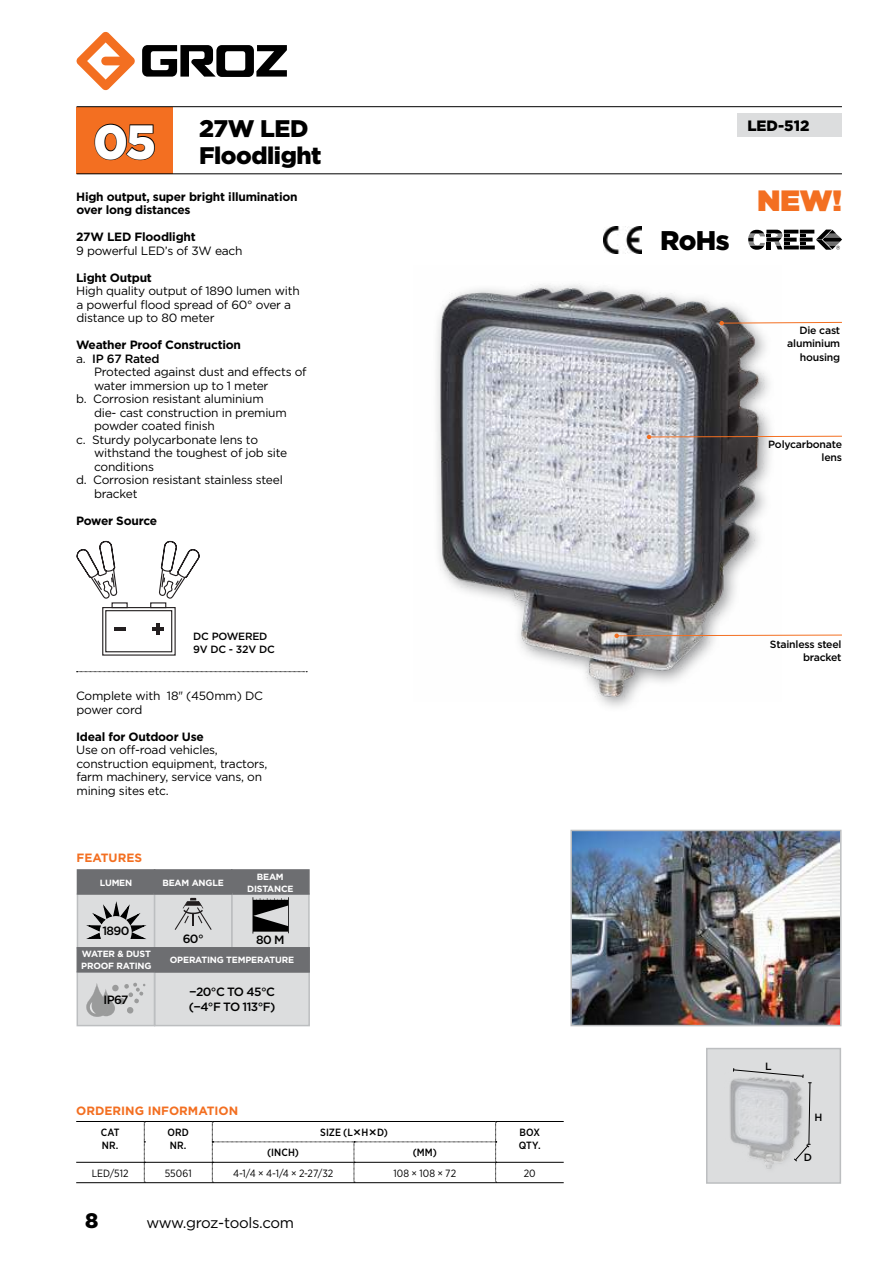
<style>
.page{position:relative;width:893px;height:1263px;background:#fff}
.page>*{position:absolute;margin:0;border:0;box-sizing:border-box;transform-origin:0 0}
.t1{font:900 48px "Gotham";color:#fff}
.t2{font:900 29.4px "Gotham";color:#f36f21}
.t3{font:900 27px "Gotham";color:#000}
.t4{font:900 24px/27px "Gotham";letter-spacing:-.02em;color:#000}
.t5{font:900 21px "Gotham";color:#000}
.t6{font:15px "Gotham";letter-spacing:-.03em;color:#000}
.t7{font:900 15px "Gotham";color:#000}
.t8{font:12px/13.5px "Gotham";letter-spacing:-.02em;color:#000}
.t9{font:700 12px/13.5px "Gotham";letter-spacing:-.02em;color:#000}
.t10{font:500 12px/14.7px "Gotham";letter-spacing:-.05em;color:#000}
.t11{font:700 12px "Gotham";color:#f36f21}
.t12{font:500 10.5px/13.5px "Gotham";letter-spacing:-.02em;color:#000;text-align:right}
.t13{font:10.5px "Gotham Narrow";letter-spacing:.005em;color:#000}
.t14{font:500 10.5px/13.5px "Gotham Narrow";letter-spacing:.005em;color:#000}
.t15{font:700 9px/12px "Gotham";letter-spacing:-.02em;color:#fff;text-align:center}
.s1{font-weight:400}
.s2{font-weight:500}
.s3{font-family:"Gotham Narrow"}
</style>
<div class="page">
<svg style="left:142px;top:45px;width:145px;height:32px"></svg>
<svg style="left:77px;top:32px;width:58px;height:58px"></svg>
<div style="left:77px;top:107px;width:96px;height:67px;background:#f36f21"></div>
<hr style="left:77px;top:106px;width:765px;height:1px;background:#000">
<hr style="left:77px;top:173px;width:765px;height:1px;background:#000">
<img style="left:573px;top:833px;width:266px;height:190px">
<div style="left:570px;top:830px;width:272px;height:196px;border:2px solid #bcbec0"></div>
<hr style="left:76px;top:1162px;width:68px;height:1px;background:#000">
<hr style="left:144px;top:1162px;width:68px;height:1px;background:#000">
<hr style="left:496px;top:1162px;width:68px;height:1px;background:#000">
<hr style="left:76px;top:1121px;width:68px;height:1px;background:#000">
<hr style="left:144px;top:1121px;width:68px;height:1px;background:#000">
<hr style="left:212px;top:1121px;width:142px;height:1px;background:#000">
<hr style="left:354px;top:1121px;width:142px;height:1px;background:#000">
<hr style="left:496px;top:1121px;width:68px;height:1px;background:#000">
<hr style="left:76px;top:1182px;width:68px;height:1px;background:#000">
<hr style="left:144px;top:1182px;width:68px;height:1px;background:#000">
<hr style="left:496px;top:1182px;width:68px;height:1px;background:#000">
<svg style="left:144px;top:1122px;width:1px;height:61px"></svg>
<div style="left:737px;top:113px;width:105px;height:23px;background:#dcddde"></div>
<img style="left:436px;top:283px;width:335px;height:418px">
<svg style="left:614px;top:633px;width:228px;height:5px"></svg>
<svg style="left:719px;top:321px;width:123px;height:4px"></svg>
<svg style="left:647px;top:435px;width:195px;height:4px"></svg>
<img style="left:604px;top:227px;width:37px;height:27px">
<svg style="left:748px;top:230px;width:94px;height:20px"></svg>
<svg style="left:94px;top:123px;width:61px;height:38px"></svg>
<div style="left:77px;top:893px;width:78px;height:56px;background:#dcddde;border:2px solid #bcbec0"></div>
<div style="left:77px;top:869px;width:78px;height:26px;background:#6d6e71;border:2px solid #6d6e71"></div>
<svg style="left:86px;top:901px;width:61px;height:39px"></svg>
<div style="left:231px;top:893px;width:79px;height:55px;background:#dcddde;border:2px solid #bcbec0"></div>
<div style="left:231px;top:869px;width:79px;height:26px;background:#6d6e71;border:2px solid #6d6e71"></div>
<svg style="left:253px;top:897px;width:36px;height:36px"></svg>
<div style="left:154px;top:893px;width:78px;height:55px;background:#dcddde;border:2px solid #bcbec0"></div>
<div style="left:154px;top:869px;width:78px;height:26px;background:#6d6e71;border:2px solid #6d6e71"></div>
<svg style="left:175px;top:898px;width:37px;height:32px"></svg>
<div style="left:77px;top:971px;width:78px;height:55px;background:#dcddde;border:2px solid #bcbec0"></div>
<div style="left:77px;top:947px;width:78px;height:25px;background:#6d6e71"></div>
<svg style="left:86px;top:982px;width:59px;height:35px"></svg>
<div style="left:154px;top:971px;width:156px;height:55px;background:#dcddde;border:2px solid #bcbec0"></div>
<div style="left:154px;top:947px;width:156px;height:26px;background:#6d6e71;border:2px solid #6d6e71"></div>
<div style="left:706px;top:1048px;width:135px;height:136px;background:#dcddde;border:2px solid #bcbec0"></div>
<svg style="left:733px;top:1068px;width:79px;height:81px"></svg>
<img style="left:730px;top:1072px;width:76px;height:97px">
<div style="left:102px;top:607px;width:74px;height:49px;border:1px solid #231f20"></div>
<div style="left:105px;top:610px;width:67px;height:42px;border:1px solid #221f1f"></div>
<svg style="left:112px;top:602px;width:16px;height:6px"></svg>
<svg style="left:150px;top:602px;width:16px;height:6px"></svg>
<hr style="left:114px;top:627px;width:12px;height:4px;background:#231f20">
<hr style="left:152px;top:627px;width:12px;height:4px;background:#231f20">
<hr style="left:156px;top:623px;width:4px;height:12px;background:#231f20">
<svg style="left:77px;top:541px;width:123px;height:58px"></svg>
<svg style="left:77px;top:671px;width:230px;height:1px"></svg>
<svg style="left:212px;top:1122px;width:285px;height:61px"></svg>
<h1 class="t1" style="left:93px;top:109px;width:64px">05</h1>
<h3 class="t4" style="left:199px;top:114px;width:124px">27W LED<br>Floodlight</h3>
<p class="t7" style="left:747px;top:115px;width:63px">LED-512</p>
<p class="t9" style="left:76px;top:190px;width:223px">High output, super bright illumination over long distances</p>
<p class="t9" style="left:76px;top:230px;width:121px">27W LED Floodlight</p>
<p class="t8" style="left:76px;top:244px;width:168px">9 powerful LED’s of 3W each</p>
<p class="t9" style="left:76px;top:271px;width:77px">Light Output</p>
<p class="t8" style="left:76px;top:284px;width:225px">High quality output of 1890 lumen with a powerful flood spread of 60° over a distance up to 80 meter</p>
<p class="t9" style="left:76px;top:338px;width:166px">Weather Proof Construction <span class="s1">a.</span> <span class="s2">IP 67 Rated</span></p>
<p class="t8" style="left:94px;top:365px;width:214px">Protected against dust and effects of</p>
<p class="t8" style="left:94px;top:379px;width:176px">water immersion up to 1 meter</p>
<p class="t8" style="left:76px;top:392px;width:189px">b. Corrosion resistant aluminium</p>
<p class="t8" style="left:94px;top:406px;width:194px">die- cast construction in premium</p>
<p class="t8" style="left:94px;top:419px;width:122px">powder coated finish</p>
<p class="t8" style="left:76px;top:433px;width:183px">c. Sturdy polycarbonate lens to</p>
<p class="t8" style="left:94px;top:446px;width:195px">withstand the toughest of job site</p>
<p class="t8" style="left:94px;top:460px;width:61px">conditions</p>
<p class="t8" style="left:76px;top:473px;width:208px">d. Corrosion resistant stainless steel</p>
<p class="t8" style="left:94px;top:487px;width:45px">bracket</p>
<p class="t9" style="left:76px;top:514px;width:82px">Power Source</p>
<p class="t12" style="left:193px;top:629px;width:83px;text-align:left">DC POWERED<br>9V DC - 32V DC</p>
<p class="t8" style="left:76px;top:689px;width:188px">Complete with 18<span class="s3">"</span> (450mm) DC power cord</p>
<p class="t9" style="left:76px;top:730px;width:129px">Ideal for Outdoor Use</p>
<p class="t8" style="left:76px;top:743px;width:193px">Use on off-road vehicles, construction equipment, tractors, farm machinery, service vans, on mining sites etc.</p>
<p class="t11" style="left:77px;top:850px;width:67px">FEATURES</p>
<p class="t15" style="left:100px;top:876px;width:34px">LUMEN</p>
<p class="t15" style="left:162px;top:876px;width:63px">BEAM ANGLE</p>
<p class="t15" style="left:247px;top:870px;width:48px">BEAM<br>DISTANCE</p>
<p class="t10" style="left:102px;top:924px;width:29px">1890</p>
<p class="t15" style="left:81px;top:948px;width:72px;text-align:left">WATER &amp; DUST<br>PROOF RATING</p>
<p class="t10" style="left:104px;top:992px;width:26px">IP67</p>
<p class="t10" style="left:183px;top:931px;width:23px">60°</p>
<p class="t10" style="left:256px;top:932px;width:30px">80 M</p>
<p class="t15" style="left:170px;top:954px;width:126px">OPERATING TEMPERATURE</p>
<p class="t10" style="left:189px;top:984px;width:88px">−20°C TO 45°C (−4°F TO 113°F)</p>
<p class="t11" style="left:76px;top:1103px;width:164px">ORDERING INFORMATION</p>
<p class="t14" style="left:101px;top:1125px;width:20px">CAT<br>NR.</p>
<p class="t14" style="left:168px;top:1125px;width:23px">ORD<br>NR.</p>
<p class="t14" style="left:320px;top:1125px;width:69px">SIZE (L H D)</p>
<p class="t14" style="left:519px;top:1125px;width:23px">BOX<br>QTY.</p>
<p class="t14" style="left:267px;top:1146px;width:33px">(INCH)</p>
<p class="t14" style="left:413px;top:1146px;width:26px">(MM)</p>
<p class="t13" style="left:92px;top:1166px;width:38px">LED/512</p>
<p class="t13" style="left:165px;top:1166px;width:29px">55061</p>
<p class="t13" style="left:233px;top:1166px;width:102px">4-1/4 × 4-1/4 × 2-27/32</p>
<p class="t13" style="left:393px;top:1166px;width:64px">108 × 108 × 72</p>
<p class="t13" style="left:524px;top:1166px;width:13px">20</p>
<h3 class="t5" style="left:85px;top:1206px;width:15px">8</h3>
<p class="t6" style="left:146px;top:1213px;width:149px">www.groz-tools.com</p>
<h3 class="t3" style="left:660px;top:221px;width:71px">RoHs</h3>
<h2 class="t2" style="left:757px;top:179px;width:86px">NEW!</h2>
<p class="t12" style="left:787px;top:323px;width:54px">Die cast aluminium housing</p>
<p class="t12" style="left:768px;top:437px;width:75px">Polycarbonate lens</p>
<p class="t12" style="left:770px;top:637px;width:73px">Stainless steel bracket</p>
<p class="t12" style="left:765px;top:1059px;width:8px">L</p>
<p class="t12" style="left:814px;top:1110px;width:9px">H</p>
<p class="t12" style="left:804px;top:1150px;width:10px">D</p>
</div>
